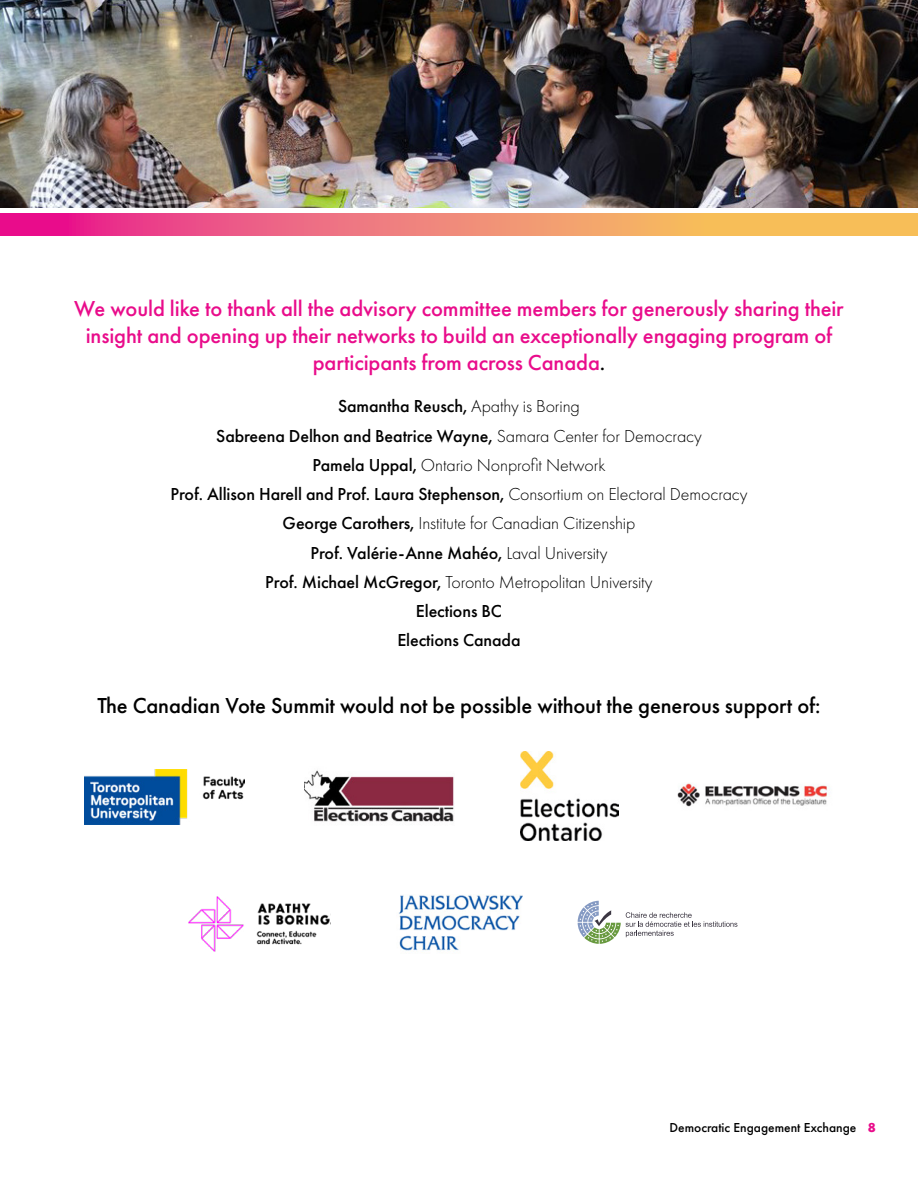
<style>
.page{position:relative;width:918px;height:1188px;background:#fff}
.page>*{position:absolute;margin:0;border:0;box-sizing:border-box;transform-origin:0 0}
.t1{font:500 22.5px/27px "Futura PT";letter-spacing:-.005em;color:#e90c8b;text-align:center}
.t2{font:500 22.5px "Futura PT";letter-spacing:-.005em;color:#000}
.t3{font:500 18px/29.2px "Futura PT";letter-spacing:-.005em;color:#000;text-align:center}
.t4{font:500 13.5px "Futura PT";color:#000}
.s1{color:#000}
.s2{font-weight:300}
.s3{font-weight:700;color:#e90c8b}
</style>
<div class="page">
<img style="left:0;top:0;width:918px;height:208px">
<img style="left:84px;top:769px;width:160px;height:56px">
<img style="left:188px;top:896px;width:143px;height:55px">
<img style="left:520px;top:752px;width:98px;height:88px">
<svg style="left:578px;top:901px;width:159px;height:43px"></svg>
<img style="left:304px;top:770px;width:150px;height:52px">
<img style="left:398px;top:895px;width:125px;height:56px">
<img style="left:677px;top:783px;width:153px;height:24px">
<svg style="left:0;top:214px;width:918px;height:22px;background:#f08074"></svg>
<p class="t1" style="left:74px;top:295px;width:771px">We would like to thank all the advisory committee members for generously sharing their insight and opening up their networks to build an exceptionally engaging program of participants from across Canada<span class="s1">.</span></p>
<p class="t3" style="left:170px;top:392px;width:579px">Samantha Reusch, <span class="s2">Apathy is Boring<br></span>Sabreena Delhon and Beatrice Wayne, <span class="s2">Samara Center for Democracy<br></span>Pamela Uppal, <span class="s2">Ontario Nonprofit Network<br></span>Prof. Allison Harell and Prof. Laura Stephenson, <span class="s2">Consortium on Electoral Democracy </span>George Carothers, <span class="s2">Institute for Canadian Citizenship<br></span>Prof. Valérie-Anne Mahéo, <span class="s2">Laval University<br></span>Prof. Michael McGregor, <span class="s2">Toronto Metropolitan University<br></span>Elections BC<br>Elections Canada</p>
<p class="t2" style="left:97px;top:692px;width:725px">The Canadian Vote Summit would not be possible without the generous support of:</p>
<p class="t4" style="left:670px;top:1120px;width:208px">Democratic Engagement Exchange <span class="s3">8</span></p>
</div>
